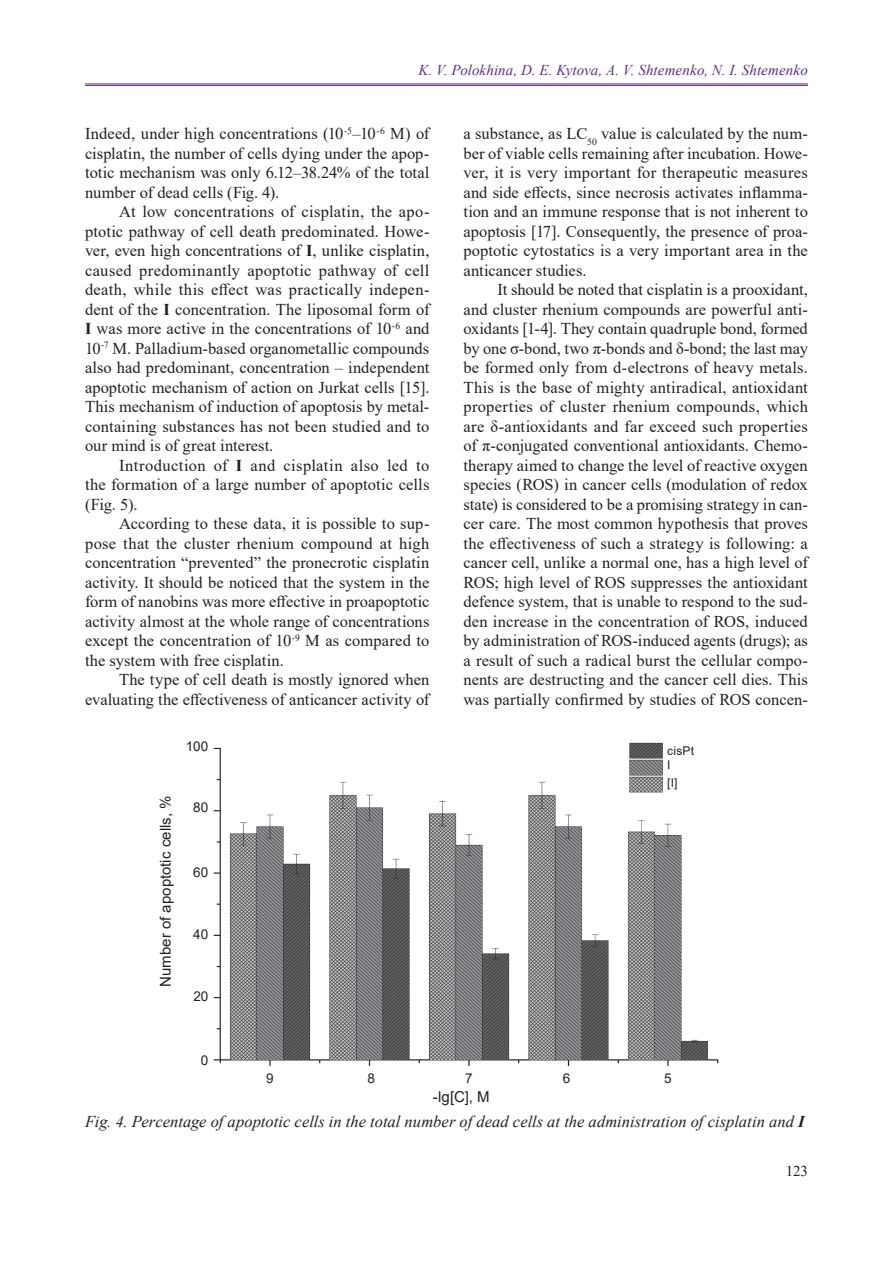
<style>
.page{position:relative;width:893px;height:1263px;background:#fff}
.page>*{position:absolute;margin:0;border:0;box-sizing:border-box;transform-origin:0 0}
.t1{font:16.5px/19.5px "Times New Roman";letter-spacing:.005em;color:#231f20;text-align:justify}
.t2{font:italic 16.5px "Times New Roman";color:#231f20}
.t3{font:italic 15px "Times New Roman";letter-spacing:.01em;color:#5d2e86}
.t4{font:15px "Arial";letter-spacing:.005em;color:#231f20}
.t5{font:15px "Times New Roman";color:#231f20}
.t6{font:13.5px "Arial";letter-spacing:.02em;color:#231f20}
.t7{font:12px "Arial";letter-spacing:.02em;color:#231f20}
.s1{font-weight:700}
</style>
<div class="page">
<hr style="left:85px;top:84px;width:723px;height:1px;background:#5d2e86">
<hr style="left:85px;top:85px;width:723px;height:1px;background:#5d2e86">
<img style="left:213px;top:742px;width:506px;height:324px">
<div style="left:665px;top:742px;width:41px;height:54px;background:#fff"></div>
<p class="t3" style="left:418px;top:60px;width:391px">K. V. Polokhina, D. E. Kytova, A. V. Shtemenko, N. I. Shtemenko</p>
<p class="t1" style="left:85px;top:123px;width:346px">Indeed, under high concentrations (10<sup>-5</sup>–10<sup>-6</sup> M) of cisplatin, the number of cells dying under the apop&shy;totic mechanism was only 6.12–38.24% of the total number of dead cells (Fig. 4).</p>
<p class="t1" style="left:85px;top:201px;width:346px;text-indent:34px">At low concentrations of cisplatin, the apo&shy;ptotic pathway of cell death predominated. Howe&shy;ver, even high concentrations of <span class="s1">I</span>, unlike cisplatin, caused predominantly apoptotic pathway of cell death, while this effect was practically indepen&shy;dent of the <span class="s1">I</span> concentration. The liposomal form of <span class="s1">I</span> was more active in the concentrations of 10<sup>-6</sup> and 10<sup>-7</sup> M. Palladium-based organometallic compounds also had predominant, concentration – independent apoptotic mechanism of action on Jurkat cells [15].<br>This mechanism of induction of apoptosis by metal&shy;containing substances has not been studied and to our mind is of great interest.</p>
<p class="t1" style="left:85px;top:455px;width:346px;text-indent:34px">Introduction of <span class="s1">I</span> and cisplatin also led to the formation of a large number of apoptotic cells (Fig. 5).</p>
<p class="t1" style="left:85px;top:513px;width:346px;text-indent:34px">According to these data, it is possible to sup&shy;pose that the cluster rhenium compound at high concentration “prevented” the pronecrotic cisplatin activity. It should be noticed that the system in the form of nanobins was more effective in proapoptotic activity almost at the whole range of concentrations except the concentration of 10<sup>-9</sup> M as compared to the system with free cisplatin.</p>
<p class="t1" style="left:85px;top:669px;width:346px;text-align:right">The type of cell death is mostly ignored when evaluating the effectiveness of anticancer activity of</p>
<p class="t6" style="left:186px;top:737px;width:24px">100</p>
<p class="t4" style="left:155px;top:987px;width:193px;rotate:-90deg">Number of apoptotic cells, %</p>
<p class="t6" style="left:193px;top:798px;width:17px">80</p>
<p class="t6" style="left:193px;top:862px;width:17px">60</p>
<p class="t6" style="left:193px;top:925px;width:17px">40</p>
<p class="t6" style="left:193px;top:987px;width:17px">20</p>
<p class="t6" style="left:201px;top:1051px;width:9px">0</p>
<p class="t1" style="left:463px;top:123px;width:346px">a substance, as LC<sub>50</sub> value is calculated by the num&shy;ber of viable cells remaining after incubation. Howe&shy;ver, it is very important for therapeutic measures and side effects, since necrosis activates inflamma&shy;tion and an immune response that is not inherent to apoptosis [17]. Consequently, the presence of proa&shy;poptotic cytostatics is a very important area in the anticancer studies.</p>
<p class="t1" style="left:463px;top:279px;width:346px;text-indent:34px">It should be noted that cisplatin is a prooxidant, and cluster rhenium compounds are powerful anti&shy;oxidants [1-4]. They contain quadruple bond, formed by one σ-bond, two π-bonds and δ-bond; the last may be formed only from d-electrons of heavy metals.<br>This is the base of mighty antiradical, antioxidant properties of cluster rhenium compounds, which are δ-antioxidants and far exceed such properties of π-conjugated conventional antioxidants. Chemo&shy;therapy aimed to change the level of reactive oxygen species (ROS) in cancer cells (modulation of redox state) is considered to be a promising strategy in can&shy;cer care. The most common hypothesis that proves the effectiveness of such a strategy is following: a cancer cell, unlike a normal one, has a high level of ROS; high level of ROS suppresses the antioxidant defence system, that is unable to respond to the sud&shy;den increase in the concentration of ROS, induced by administration of ROS-induced agents (drugs); as a result of such a radical burst the cellular compo&shy;nents are destructing and the cancer cell dies. This was partially confirmed by studies of ROS concen-</p>
<p class="t7" style="left:667px;top:742px;width:28px">cisPt</p>
<p class="t7" style="left:667px;top:756px;width:5px">I</p>
<p class="t7" style="left:667px;top:774px;width:12px">[I]</p>
<p class="t6" style="left:266px;top:1069px;width:9px">9</p>
<p class="t6" style="left:368px;top:1069px;width:9px">8</p>
<p class="t6" style="left:465px;top:1069px;width:9px">7</p>
<p class="t6" style="left:563px;top:1069px;width:9px">6</p>
<p class="t6" style="left:664px;top:1069px;width:9px">5</p>
<p class="t4" style="left:433px;top:1086px;width:58px">-lg[C], M</p>
<p class="t2" style="left:85px;top:1110px;width:721px">Fig. 4. Percentage of apoptotic cells in the total number of dead cells at the administration of cisplatin and <span class="s1">I</span></p>
<p class="t5" style="left:786px;top:1160px;width:24px">123</p>
</div>
